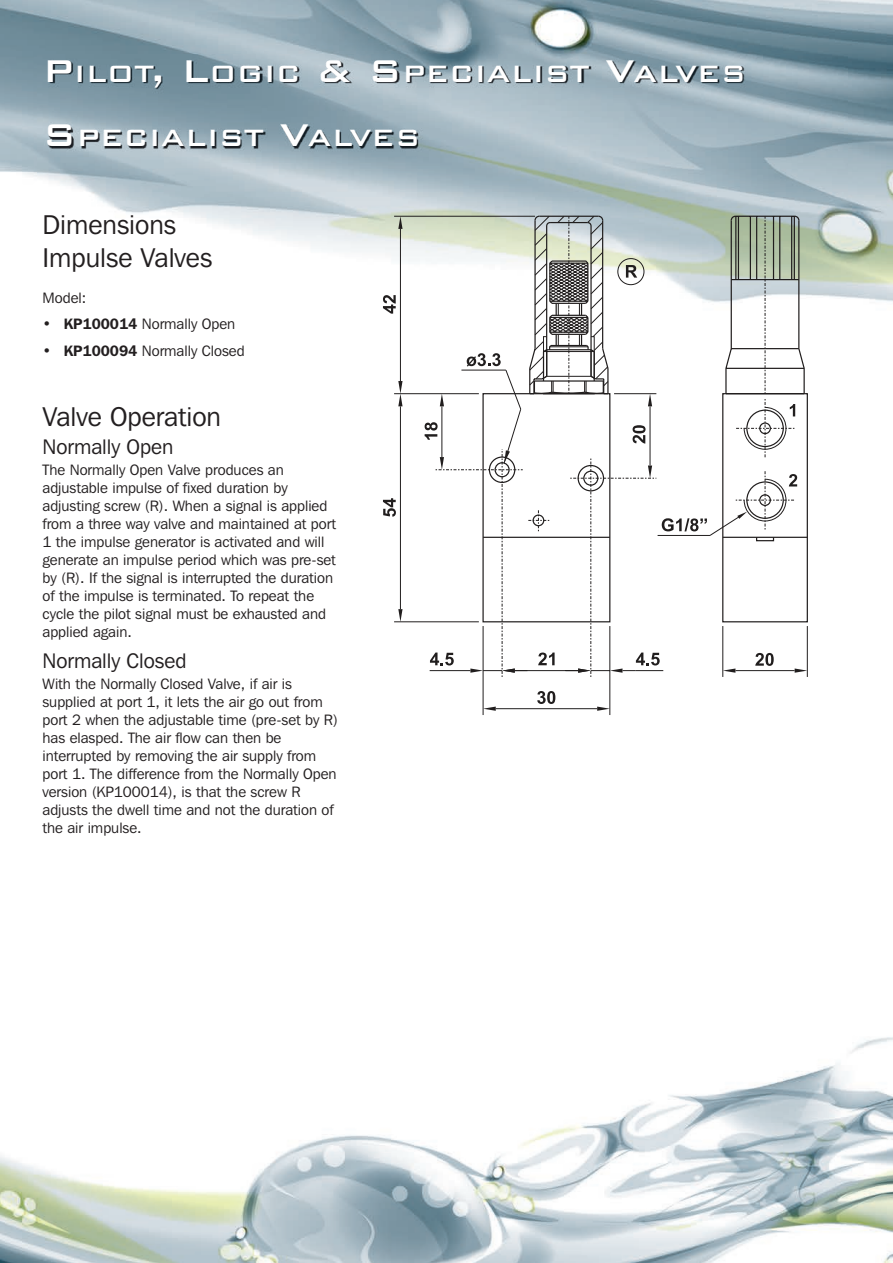
<style>
.page{position:relative;width:893px;height:1263px;background:#fff}
.page>*{position:absolute;margin:0;border:0;box-sizing:border-box;transform-origin:0 0}
.t1{font:500 31.5px/64.5px "Bank Gothic BT";color:#fff}
.t2{font:27px/32.4px "Franklin Gothic IT Cby BT";color:#231f20}
.t3{font:21px "Franklin Gothic IT Cby BT";color:#231f20}
.t4{font:15px/18px "Franklin Gothic IT Cby BT";color:#231f20}
.s1{font-size:42px}
.s2{font-weight:600}
</style>
<div class="page">
<img style="left:0;top:0;width:893px;height:1263px">
<img style="left:37px;top:54px;width:810px;height:143px">
<hr style="left:394px;top:216px;width:141px;height:1px;background:#211e1e">
<hr style="left:394px;top:393px;width:85px;height:1px;background:#211e1e">
<hr style="left:394px;top:621px;width:85px;height:1px;background:#211e1e">
<hr style="left:400px;top:229px;width:1px;height:152px;background:#211e1e">
<hr style="left:400px;top:406px;width:1px;height:203px;background:#211e1e">
<svg style="left:398px;top:609px;width:5px;height:13px"></svg>
<svg style="left:398px;top:381px;width:5px;height:25px"></svg>
<svg style="left:398px;top:216px;width:5px;height:13px"></svg>
<hr style="left:496px;top:708px;width:101px;height:1px;background:#211e1e">
<svg style="left:484px;top:706px;width:12px;height:5px"></svg>
<hr style="left:483px;top:626px;width:1px;height:89px;background:#211e1e">
<svg style="left:537px;top:691px;width:18px;height:13px"></svg>
<svg style="left:597px;top:706px;width:13px;height:5px"></svg>
<hr style="left:610px;top:626px;width:1px;height:89px;background:#211e1e">
<svg style="left:383px;top:295px;width:13px;height:19px"></svg>
<svg style="left:383px;top:498px;width:13px;height:19px"></svg>
<hr style="left:807px;top:626px;width:1px;height:51px;background:#211e1e">
<svg style="left:425px;top:216px;width:382px;height:461px"></svg>
<svg style="left:533px;top:216px;width:267px;height:178px"></svg>
<h1 class="t1" style="left:43px;top:38px;width:705px"><span class="s1">P</span>ILOT<span class="s1">, L</span>OGIC <span class="s1">&amp; S</span>PECIALIST <span class="s1">V</span>ALVES<br><span class="s1">S</span>PECIALIST <span class="s1">V</span>ALVES</h1>
<h2 class="t2" style="left:43px;top:211px;width:171px">Dimensions<br>Impulse Valves</h2>
<p class="t4" style="left:43px;top:290px;width:45px">Model:</p>
<p class="t4" style="left:43px;top:316px;width:194px">• <span class="s2">KP100014</span> Normally Open</p>
<p class="t4" style="left:43px;top:343px;width:204px">• <span class="s2">KP100094</span> Normally Closed</p>
<h2 class="t2" style="left:43px;top:403px;width:180px">Valve Operation</h2>
<h3 class="t3" style="left:43px;top:439px;width:132px">Normally Open</h3>
<p class="t4" style="left:43px;top:462px;width:295px">The Normally Open Valve produces an adjustable impulse of fixed duration by adjusting screw (R). When a signal is applied from a three way valve and maintained at port 1 the impulse generator is activated and will generate an impulse period which was pre-set by (R). If the signal is interrupted the duration of the impulse is terminated. To repeat the cycle the pilot signal must be exhausted and applied again.</p>
<h3 class="t3" style="left:43px;top:653px;width:146px">Normally Closed</h3>
<p class="t4" style="left:43px;top:676px;width:297px">With the Normally Closed Valve, if air is supplied at port 1, it lets the air go out from port 2 when the adjustable time (pre-set by R) has elasped. The air flow can then be interrupted by removing the air supply from port 1. The difference from the Normally Open version (KP100014), is that the screw R adjusts the dwell time and not the duration of the air impulse.</p>
</div>
